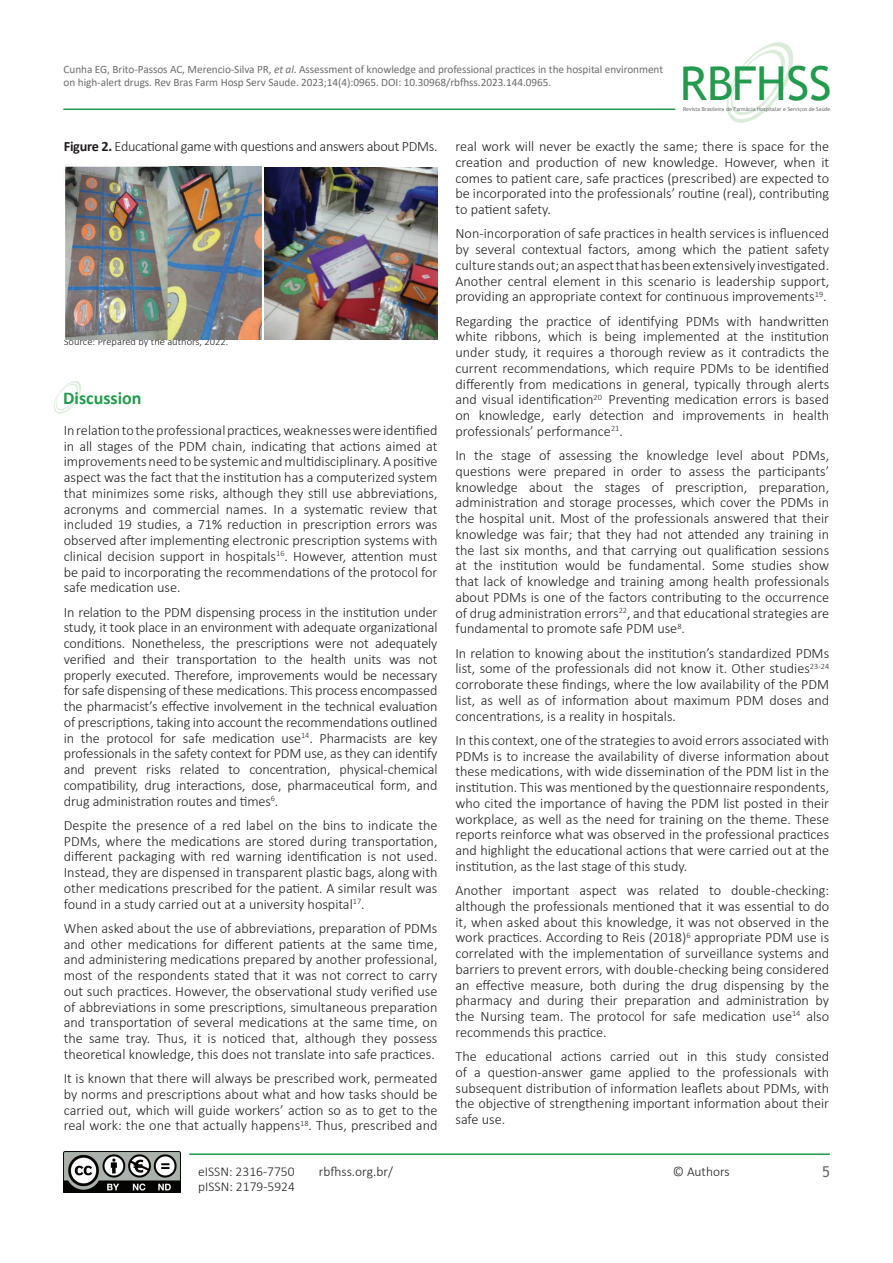
<style>
.page{position:relative;width:893px;height:1263px;background:#fff}
.page>*{position:absolute;margin:0;border:0;box-sizing:border-box;transform-origin:0 0}
.t1{font:46.8px "Trebuchet MS";color:#239a4d}
.t2{font:700 18px "Calibri";color:#239a4d}
.t3{font:15px "Trebuchet MS";color:#6a6d73}
.t4{font:300 14.25px/15.8px "Calibri";color:#231f20;text-align:justify}
.t5{font:300 14.25px "Calibri";letter-spacing:-.02em;color:#231f20}
.t6{font:300 13.5px "Calibri";color:#231f20}
.t7{font:11.25px/12.8px "Calibri";letter-spacing:-.005em;color:#6c6d70}
.t8{font:300 10.5px "Calibri";color:#231f20}
.t9{font:5.4px "Trebuchet MS";color:#6c6d70}
.s1{font-style:italic}
.s2{font-weight:700}
</style>
<div class="page">
<hr style="left:63px;top:109px;width:612px;height:1px;background:#239a4d">
<svg style="left:727px;top:42px;width:66px;height:81px"></svg>
<img style="left:64px;top:1152px;width:117px;height:41px">
<hr style="left:189px;top:1153px;width:641px;height:2px;background:#239a4d">
<svg style="left:54px;top:381px;width:27px;height:33px"></svg>
<img style="left:65px;top:166px;width:197px;height:173px">
<img style="left:264px;top:167px;width:173px;height:172px">
<p class="t7" style="left:64px;top:63px;width:601px">Cunha EG, Brito-Passos AC, Merencio-Silva PR, <span class="s1">et al</span>. Assessment of knowledge and professional practices in the hospital environment on high-alert drugs. Rev Bras Farm Hosp Serv Saude. 2023;14(4):0965. DOI: 10.30968/rbfhss.2023.144.0965.</p>
<h1 class="t1" style="left:680px;top:54px;width:153px">RBFHSS</h1>
<p class="t9" style="left:683px;top:106px;width:149px">Revista Brasileira de Farmácia Hospitalar e Serviços de Saúde</p>
<p class="t5" style="left:64px;top:137px;width:375px"><span class="s2">Figure 2.</span> Educational game with questions and answers about PDMs.</p>
<p class="t8" style="left:64px;top:335px;width:166px">Source: Prepared by the authors, 2022.</p>
<p class="t2" style="left:63px;top:386px;width:80px">Discussion</p>
<p class="t4" style="left:64px;top:422px;width:375px">In relation to the professional practices, weaknesses were identified in all stages of the PDM chain, indicating that actions aimed at improvements need to be systemic and multidisciplinary. A positive aspect was the fact that the institution has a computerized system that minimizes some risks, although they still use abbreviations, acronyms and commercial names. In a systematic review that included 19 studies, a 71% reduction in prescription errors was observed after implementing electronic prescription systems with clinical decision support in hospitals<sup>16</sup>. However, attention must be paid to incorporating the recommendations of the protocol for safe medication use.</p>
<p class="t4" style="left:64px;top:604px;width:375px">In relation to the PDM dispensing process in the institution under study, it took place in an environment with adequate organizational conditions. Nonetheless, the prescriptions were not adequately verified and their transportation to the health units was not properly executed. Therefore, improvements would be necessary for safe dispensing of these medications. This process encompassed the pharmacist’s effective involvement in the technical evaluation of prescriptions, taking into account the recommendations outlined in the protocol for safe medication use<sup>14</sup>. Pharmacists are key professionals in the safety context for PDM use, as they can identify and prevent risks related to concentration, physical-chemical compatibility, drug interactions, dose, pharmaceutical form, and drug administration routes and times<sup>6</sup>.</p>
<p class="t4" style="left:64px;top:817px;width:375px">Despite the presence of a red label on the bins to indicate the PDMs, where the medications are stored during transportation, different packaging with red warning identification is not used.<br>Instead, they are dispensed in transparent plastic bags, along with other medications prescribed for the patient. A similar result was found in a study carried out at a university hospital<sup>17</sup>.</p>
<p class="t4" style="left:64px;top:920px;width:375px">When asked about the use of abbreviations, preparation of PDMs and other medications for different patients at the same time, and administering medications prepared by another professional, most of the respondents stated that it was not correct to carry out such practices. However, the observational study verified use of abbreviations in some prescriptions, simultaneous preparation and transportation of several medications at the same time, on the same tray. Thus, it is noticed that, although they possess theoretical knowledge, this does not translate into safe practices.</p>
<p class="t4" style="left:64px;top:1070px;width:375px">It is known that there will always be prescribed work, permeated by norms and prescriptions about what and how tasks should be carried out, which will guide workers’ action so as to get to the real work: the one that actually happens<sup>18</sup>. Thus, prescribed and</p>
<p class="t4" style="left:455px;top:138px;width:375px">real work will never be exactly the same; there is space for the creation and production of new knowledge. However, when it comes to patient care, safe practices (prescribed) are expected to be incorporated into the professionals’ routine (real), contributing to patient safety.</p>
<p class="t4" style="left:455px;top:226px;width:375px">Non-incorporation of safe practices in health services is influenced by several contextual factors, among which the patient safety culture stands out; an aspect that has been extensively investigated.<br>Another central element in this scenario is leadership support, providing an appropriate context for continuous improvements<sup>19</sup>.</p>
<p class="t4" style="left:455px;top:313px;width:375px">Regarding the practice of identifying PDMs with handwritten white ribbons, which is being implemented at the institution under study, it requires a thorough review as it contradicts the current recommendations, which require PDMs to be identified differently from medications in general, typically through alerts and visual identification<sup>20</sup><sub>.</sub> Preventing medication errors is based on knowledge, early detection and improvements in health professionals’ performance<sup>21</sup>.</p>
<p class="t4" style="left:455px;top:447px;width:375px">In the stage of assessing the knowledge level about PDMs, questions were prepared in order to assess the participants’ knowledge about the stages of prescription, preparation, administration and storage processes, which cover the PDMs in the hospital unit. Most of the professionals answered that their knowledge was fair; that they had not attended any training in the last six months, and that carrying out qualification sessions at the institution would be fundamental. Some studies show that lack of knowledge and training among health professionals about PDMs is one of the factors contributing to the occurrence of drug administration errors<sup>22</sup>, and that educational strategies are fundamental to promote safe PDM use<sup>8</sup>.</p>
<p class="t4" style="left:455px;top:645px;width:375px">In relation to knowing about the institution’s standardized PDMs list, some of the professionals did not know it. Other studies<sup>23-24 </sup>corroborate these findings, where the low availability of the PDM list, as well as of information about maximum PDM doses and concentrations, is a reality in hospitals.</p>
<p class="t4" style="left:455px;top:732px;width:375px">In this context, one of the strategies to avoid errors associated with PDMs is to increase the availability of diverse information about these medications, with wide dissemination of the PDM list in the institution. This was mentioned by the questionnaire respondents, who cited the importance of having the PDM list posted in their workplace, as well as the need for training on the theme. These reports reinforce what was observed in the professional practices and highlight the educational actions that were carried out at the institution, as the last stage of this study.</p>
<p class="t4" style="left:455px;top:882px;width:375px">Another important aspect was related to double-checking: although the professionals mentioned that it was essential to do it, when asked about this knowledge, it was not observed in the work practices. According to Reis (2018)<sup>6</sup> appropriate PDM use is correlated with the implementation of surveillance systems and barriers to prevent errors, with double-checking being considered an effective measure, both during the drug dispensing by the pharmacy and during their preparation and administration by the Nursing team. The protocol for safe medication use<sup>14</sup> also recommends this practice.</p>
<p class="t4" style="left:455px;top:1048px;width:375px">The educational actions carried out in this study consisted of a question-answer game applied to the professionals with subsequent distribution of information leaflets about PDMs, with the objective of strengthening important information about their safe use.</p>
<p class="t6" style="left:198px;top:1163px;width:98px">eISSN: 2316-7750</p>
<p class="t6" style="left:319px;top:1163px;width:75px">rbfhss.org.br/</p>
<p class="t6" style="left:673px;top:1163px;width:59px">© Authors</p>
<p class="t3" style="left:822px;top:1162px;width:9px">5</p>
<p class="t6" style="left:198px;top:1178px;width:98px">pISSN: 2179-5924</p>
</div>
